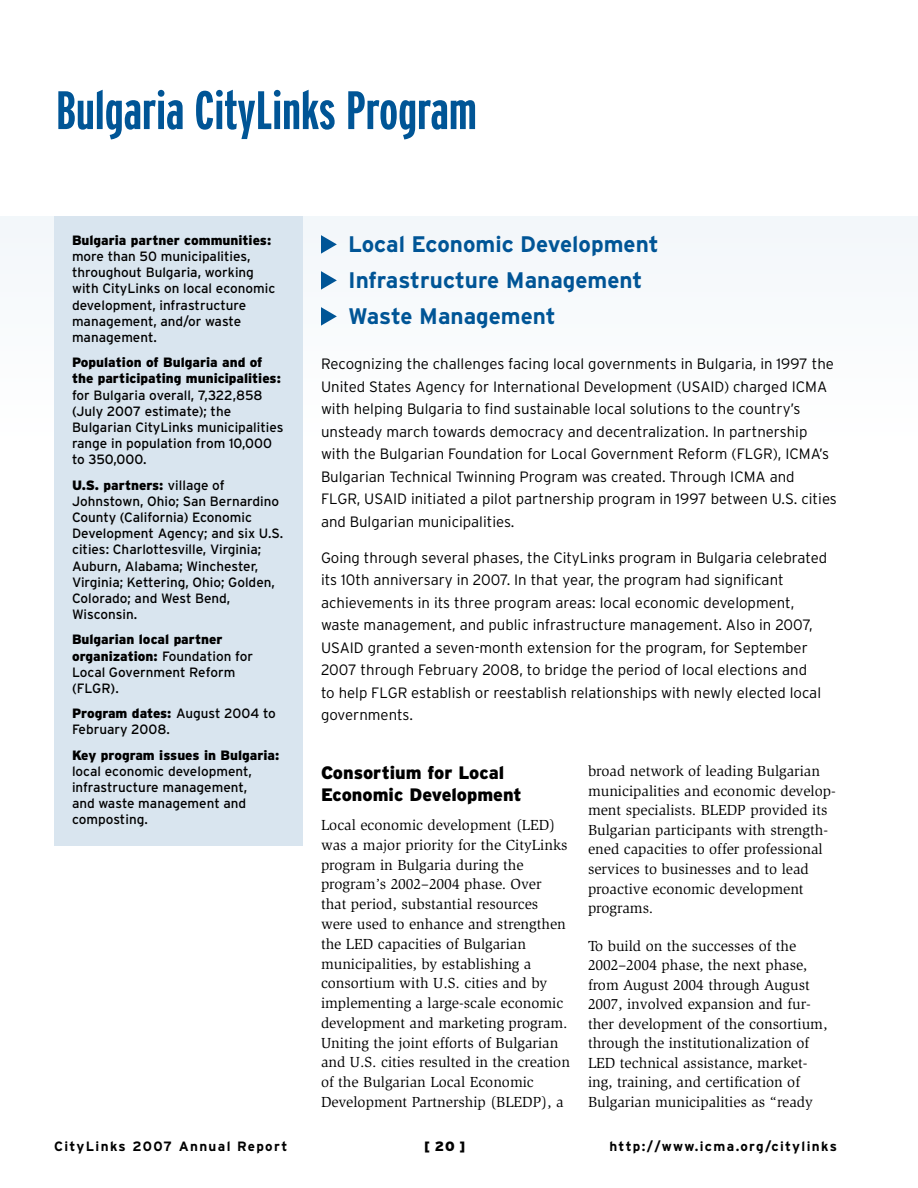
<style>
.page{position:relative;width:918px;height:1188px;background:#fff}
.page>*{position:absolute;margin:0;border:0;box-sizing:border-box;transform-origin:0 0}
.t1{font:700 extra-condensed 54px "Interstate";color:#005596}
.t2{font:700 22.5px/36px "Interstate";color:#005596}
.t3{font:900 18px/21.9px "Interstate";color:#000}
.t4{font:15px/19.5px "Slimbach";color:#000}
.t5{font:300 15px/22.5px "Interstate";color:#000}
.t6{font:13.5px/16.2px "Interstate";color:#000}
.t7{font:900 13.5px/16.2px "Interstate";color:#000}
.t8{font:700 13.5px "Interstate";letter-spacing:.1em;color:#000}
.s1{font-weight:900}
</style>
<div class="page">
<div style="left:0;top:216px;width:918px;height:230px;background:#f9fbfc"></div>
<div style="left:54px;top:216px;width:249px;height:630px;background:#d9e5ef"></div>
<svg style="left:321px;top:235px;width:16px;height:19px"></svg>
<svg style="left:321px;top:271px;width:16px;height:19px"></svg>
<svg style="left:321px;top:307px;width:16px;height:19px"></svg>
<h1 class="t1" style="left:56px;top:80px;width:422px">Bulgaria CityLinks Program</h1>
<p class="t7" style="left:72px;top:232px;width:201px">Bulgaria partner communities:</p>
<p class="t6" style="left:72px;top:248px;width:205px">more than 50 municipalities, throughout Bulgaria, working with CityLinks on local economic development, infrastructure management, and/or waste management.</p>
<p class="t7" style="left:72px;top:354px;width:210px">Population of Bulgaria and of the participating municipalities:</p>
<p class="t6" style="left:72px;top:387px;width:213px">for Bulgaria overall, 7,322,858 (July 2007 estimate); the<br>Bulgarian CityLinks municipalities range in population from 10,000 to 350,000.</p>
<p class="t6" style="left:72px;top:477px;width:211px"><span class="s1">U.S. partners:</span> village of<br>Johnstown, Ohio; San Bernardino<br>County (California) Economic<br>Development Agency; and six U.S. cities: Charlottesville, Virginia;<br>Auburn, Alabama; Winchester,<br>Virginia; Kettering, Ohio; Golden,<br>Colorado; and West Bend,<br>Wisconsin.</p>
<p class="t6" style="left:72px;top:631px;width:183px"><span class="s1">Bulgarian local partner organization:</span> Foundation for<br>Local Government Reform (FLGR).</p>
<p class="t6" style="left:72px;top:705px;width:205px"><span class="s1">Program dates:</span> August 2004 to<br>February 2008.</p>
<p class="t7" style="left:72px;top:747px;width:209px">Key program issues in Bulgaria:</p>
<p class="t6" style="left:72px;top:763px;width:181px">local economic development, infrastructure management, and waste management and composting.</p>
<h2 class="t2" style="left:348px;top:226px;width:312px">Local Economic Development<br>Infrastructure Management<br>Waste Management</h2>
<p class="t5" style="left:321px;top:353px;width:517px">Recognizing the challenges facing local governments in Bulgaria, in 1997 the United States Agency for International Development (USAID) charged ICMA with helping Bulgaria to find sustainable local solutions to the country’s unsteady march towards democracy and decentralization. In partnership with the Bulgarian Foundation for Local Government Reform (FLGR), ICMA’s Bulgarian Technical Twinning Program was created. Through ICMA and FLGR, USAID initiated a pilot partnership program in 1997 between U.S. cities and Bulgarian municipalities.</p>
<p class="t5" style="left:321px;top:546px;width:508px">Going through several phases, the CityLinks program in Bulgaria celebrated its 10th anniversary in 2007. In that year, the program had significant achievements in its three program areas: local economic development, waste management, and public infrastructure management. Also in 2007, USAID granted a seven-month extension for the program, for September 2007 through February 2008, to bridge the period of local elections and<br>to help FLGR establish or reestablish relationships with newly elected local governments.</p>
<p class="t3" style="left:321px;top:762px;width:202px">Consortium for Local<br>Economic Development</p>
<p class="t4" style="left:321px;top:815px;width:250px">Local economic development (LED) was a major priority for the CityLinks program in Bulgaria during the program’s 2002–2004 phase. Over that period, substantial resources were used to enhance and strengthen the LED capacities of Bulgarian municipalities, by establishing a consortium with U.S. cities and by implementing a large-scale economic development and marketing program.<br>Uniting the joint efforts of Bulgarian and U.S. cities resulted in the creation of the Bulgarian Local Economic Development Partnership (BLEDP), a</p>
<p class="t4" style="left:588px;top:762px;width:249px">broad network of leading Bulgarian municipalities and economic develop&shy;ment specialists. BLEDP provided its Bulgarian participants with strength&shy;ened capacities to offer professional services to businesses and to lead proactive economic development programs.</p>
<p class="t4" style="left:588px;top:936px;width:241px">To build on the successes of the 2002–2004 phase, the next phase, from August 2004 through August 2007, involved expansion and fur&shy;ther development of the consortium, through the institutionalization of LED technical assistance, market&shy;ing, training, and certification of Bulgarian municipalities as “ready</p>
<p class="t8" style="left:54px;top:1139px;width:235px">CityLinks 2007 Annual Report</p>
<p class="t7" style="left:424px;top:1138px;width:43px">[ 20 ]</p>
<p class="t8" style="left:609px;top:1139px;width:229px">http://www.icma.org/citylinks</p>
</div>
